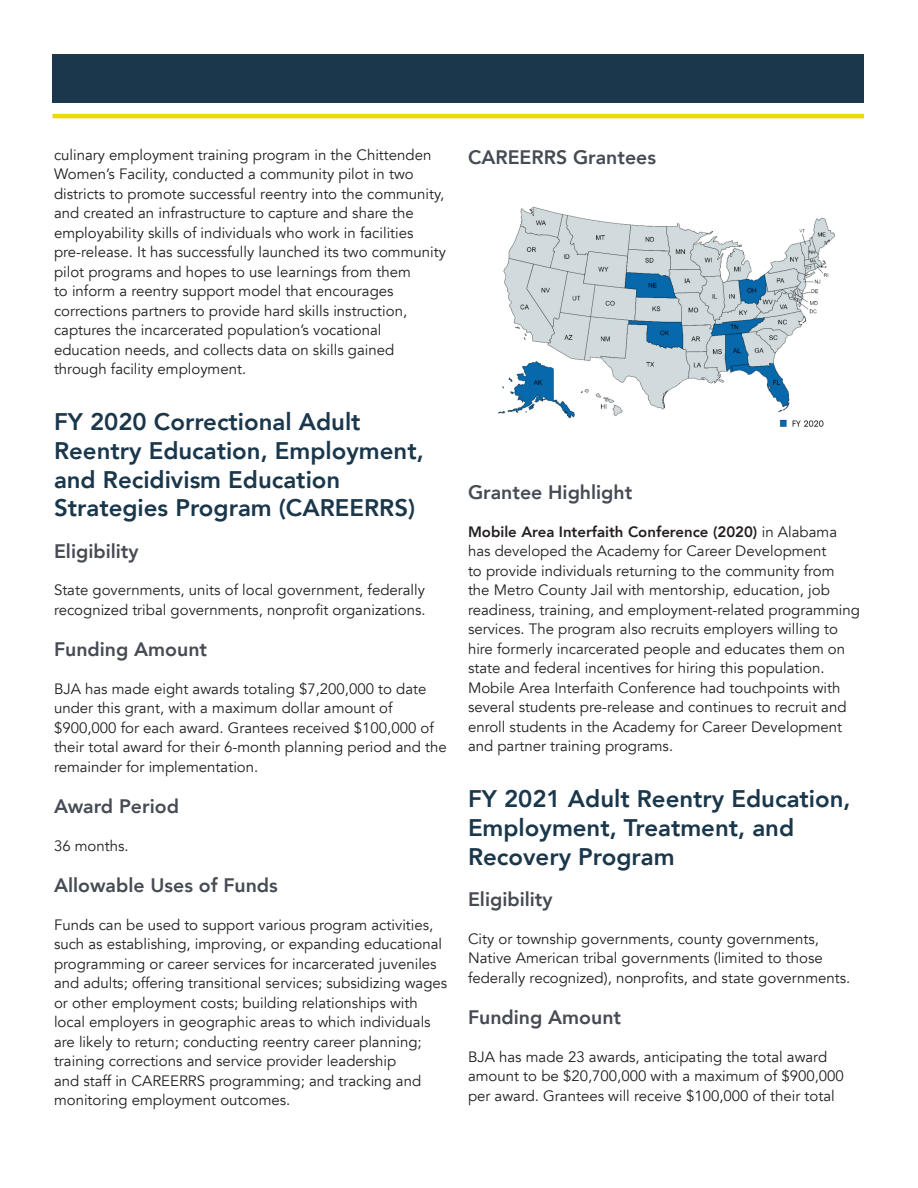
<style>
.page{position:relative;width:918px;height:1188px;background:#fff}
.page>*{position:absolute;margin:0;border:0;box-sizing:border-box;transform-origin:0 0}
.L1_Head{font:800 24px/28.8px "Avenir";color:#1a374b}
.L2_Head{font:800 19.5px "Avenir";color:#464b54}
.body_text{font:15px/19.5px "Avenir";color:#231f20}
.s1{font-weight:800}
</style>
<div class="page">
<div style="left:52px;top:54px;width:812px;height:49px;background:#1a374b"></div>
<hr style="left:52px;top:114px;width:812px;height:4px;background:#edda01">
<img style="left:498px;top:206px;width:337px;height:221px">
<p class="body_text" style="left:54px;top:145px;width:394px">culinary employment training program in the Chittenden Women’s Facility, conducted a community pilot in two districts to promote successful reentry into the community, and created an infrastructure to capture and share the employability skills of individuals who work in facilities pre-release. It has successfully launched its two community pilot programs and hopes to use learnings from them<br>to inform a reentry support model that encourages corrections partners to provide hard skills instruction, captures the incarcerated population’s vocational education needs, and collects data on skills gained through facility employment.</p>
<p class="L1_Head" style="left:54px;top:407px;width:371px">FY 2020 Correctional Adult<br>Reentry Education, Employment, and Recidivism Education<br>Strategies Program (CAREERRS)</p>
<p class="L2_Head" style="left:54px;top:536px;width:86px">Eligibility</p>
<p class="body_text" style="left:54px;top:581px;width:373px">State governments, units of local government, federally recognized tribal governments, nonprofit organizations.</p>
<p class="L2_Head" style="left:54px;top:634px;width:155px">Funding Amount</p>
<p class="body_text" style="left:54px;top:679px;width:394px">BJA has made eight awards totaling $7,200,000 to date under this grant, with a maximum dollar amount of $900,000 for each award. Grantees received $100,000 of their total award for their 6-month planning period and the remainder for implementation.</p>
<p class="L2_Head" style="left:54px;top:791px;width:126px">Award Period</p>
<p class="body_text" style="left:54px;top:836px;width:76px">36 months.</p>
<p class="L2_Head" style="left:54px;top:870px;width:225px">Allowable Uses of Funds</p>
<p class="body_text" style="left:54px;top:915px;width:395px">Funds can be used to support various program activities, such as establishing, improving, or expanding educational programming or career services for incarcerated juveniles and adults; offering transitional services; subsidizing wages or other employment costs; building relationships with local employers in geographic areas to which individuals are likely to return; conducting reentry career planning; training corrections and service provider leadership<br>and staff in CAREERRS programming; and tracking and monitoring employment outcomes.</p>
<p class="L2_Head" style="left:468px;top:142px;width:190px">CAREERRS Grantees</p>
<p class="L2_Head" style="left:468px;top:477px;width:166px">Grantee Highlight</p>
<p class="body_text" style="left:468px;top:522px;width:393px"><span class="s1">Mobile Area Interfaith Conference (2020)</span> in Alabama has developed the Academy for Career Development<br>to provide individuals returning to the community from the Metro County Jail with mentorship, education, job readiness, training, and employment-related programming services. The program also recruits employers willing to hire formerly incarcerated people and educates them on state and federal incentives for hiring this population.<br>Mobile Area Interfaith Conference had touchpoints with several students pre-release and continues to recruit and enroll students in the Academy for Career Development and partner training programs.</p>
<p class="L1_Head" style="left:468px;top:785px;width:384px">FY 2021 Adult Reentry Education,<br>Employment, Treatment, and<br>Recovery Program</p>
<p class="L2_Head" style="left:468px;top:884px;width:86px">Eligibility</p>
<p class="body_text" style="left:468px;top:929px;width:384px">City or township governments, county governments,<br>Native American tribal governments (limited to those federally recognized), nonprofits, and state governments.</p>
<p class="L2_Head" style="left:468px;top:1002px;width:155px">Funding Amount</p>
<p class="body_text" style="left:468px;top:1047px;width:377px">BJA has made 23 awards, anticipating the total award amount to be $20,700,000 with a maximum of $900,000 per award. Grantees will receive $100,000 of their total</p>
</div>
